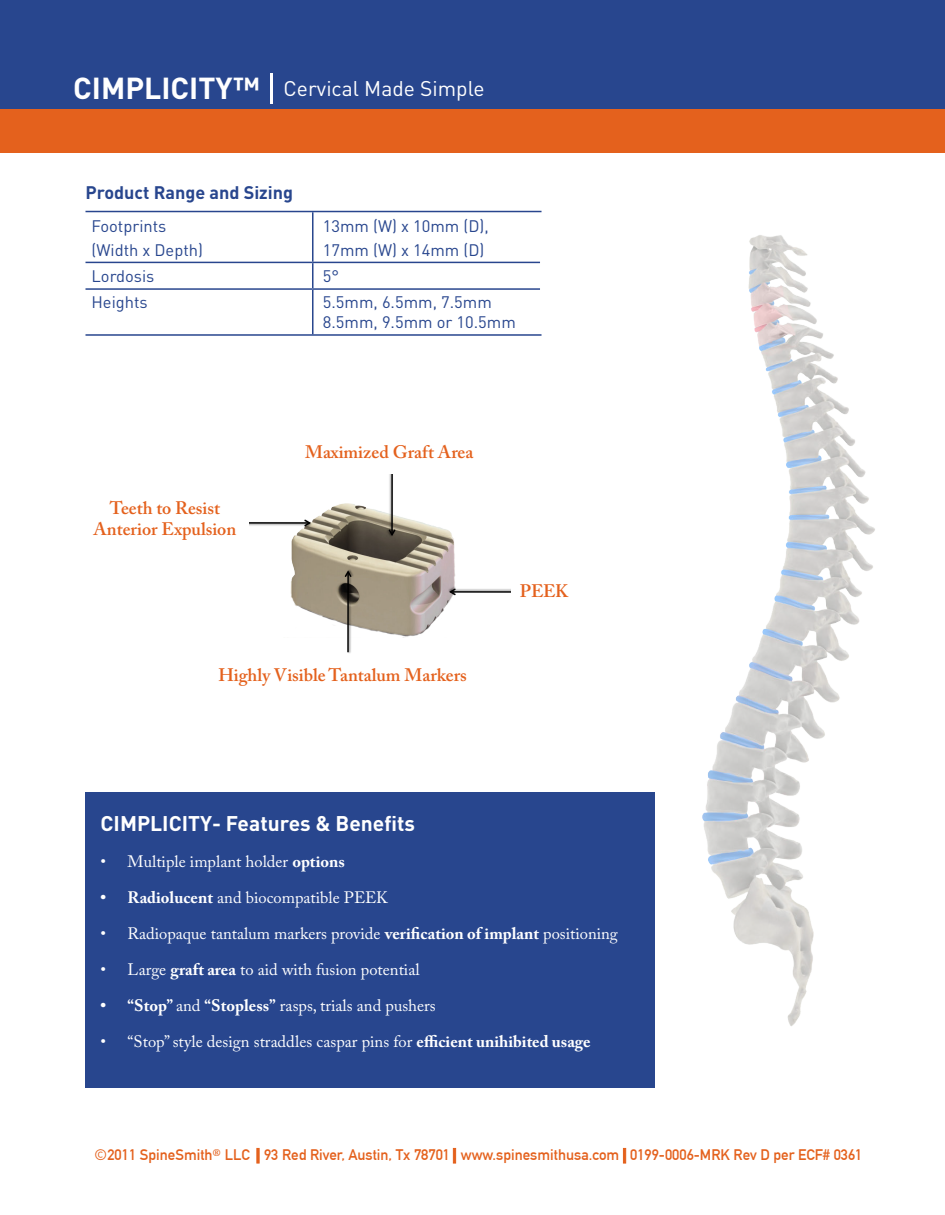
<style>
.page{position:relative;width:945px;height:1215px;background:#fff}
.page>*{position:absolute;margin:0;border:0;box-sizing:border-box;transform-origin:0 0}
.t1{font:700 30px "DIN";color:#fff}
.t2{font:700 21px "DIN";color:#fff}
.t3{font:21px "DIN";color:#fff}
.t4{font:600 18px "Adobe Caslon Pro";color:#e4611d}
.t5{font:700 18px "DIN";color:#28468e}
.t6{font:16.5px "Adobe Caslon Pro";color:#fff}
.t7{font:16.5px "DIN";color:#28468e}
.t8{font:15px "DIN Mittelschrift";color:#e4611d}
.s1{font-weight:700}
.s2{font-family:"DIN"}
.s3{font-family:"Adobe Caslon Pro";font-weight:600}
</style>
<div class="page">
<div style="left:0;top:0;width:945px;height:110px;background:#28468e"></div>
<div style="left:0;top:110px;width:945px;height:43px;background:#e4611d"></div>
<div style="left:86px;top:792px;width:570px;height:295px;background:#28468e"></div>
<img style="left:702px;top:235px;width:173px;height:791px">
<img style="left:290px;top:503px;width:165px;height:135px">
<img style="left:340px;top:563px;width:15px;height:90px">
<hr style="left:347px;top:572px;width:2px;height:80px;background:#000">
<svg style="left:345px;top:570px;width:7px;height:7px"></svg>
<img style="left:442px;top:585px;width:68px;height:15px">
<hr style="left:451px;top:591px;width:59px;height:2px;background:#000">
<svg style="left:449px;top:588px;width:7px;height:7px"></svg>
<img style="left:250px;top:515px;width:68px;height:15px">
<hr style="left:250px;top:522px;width:60px;height:2px;background:#000">
<svg style="left:304px;top:520px;width:7px;height:6px"></svg>
<img style="left:385px;top:475px;width:15px;height:69px">
<hr style="left:391px;top:475px;width:2px;height:60px;background:#000">
<svg style="left:389px;top:529px;width:6px;height:7px"></svg>
<hr style="left:312px;top:212px;width:2px;height:50px;background:#28468e">
<hr style="left:86px;top:262px;width:227px;height:1px;background:#28468e">
<hr style="left:313px;top:262px;width:227px;height:1px;background:#28468e">
<hr style="left:312px;top:263px;width:2px;height:25px;background:#28468e">
<hr style="left:86px;top:288px;width:227px;height:2px;background:#28468e">
<hr style="left:313px;top:288px;width:227px;height:2px;background:#28468e">
<hr style="left:312px;top:290px;width:2px;height:44px;background:#28468e">
<hr style="left:86px;top:211px;width:456px;height:1px;background:#28468e">
<hr style="left:86px;top:334px;width:456px;height:2px;background:#28468e">
<hr style="left:270px;top:74px;width:3px;height:30px;background:#fff">
<svg style="left:257px;top:1148px;width:2px;height:15px"></svg>
<hr style="left:453px;top:1148px;width:3px;height:15px;background:#e4611d">
<div style="left:623px;top:1148px;width:3px;height:15px;background:#e4611d;border:1px solid #e4611d"></div>
<p class="t1" style="left:73px;top:68px;width:189px">CIMPLICITY™</p>
<p class="t3" style="left:284px;top:76px;width:202px">Cervical Made Simple</p>
<p class="t5" style="left:86px;top:181px;width:209px">Product Range and Sizing</p>
<p class="t7" style="left:92px;top:215px;width:76px">Footprints</p>
<p class="t7" style="left:92px;top:240px;width:113px">(Width x Depth)</p>
<p class="t7" style="left:323px;top:215px;width:168px">13mm (W) x 10mm (D),</p>
<p class="t7" style="left:323px;top:240px;width:163px">17mm (W) x 14mm (D)</p>
<p class="t7" style="left:92px;top:266px;width:64px">Lordosis</p>
<p class="t7" style="left:323px;top:266px;width:18px">5°</p>
<p class="t7" style="left:92px;top:292px;width:58px">Heights</p>
<p class="t7" style="left:323px;top:292px;width:170px">5.5mm, 6.5mm, 7.5mm</p>
<p class="t7" style="left:323px;top:312px;width:195px">8.5mm, 9.5mm or 10.5mm</p>
<p class="t4" style="left:110px;top:497px;width:112px">Teeth to Resist</p>
<p class="t4" style="left:94px;top:519px;width:144px">Anterior Expulsion</p>
<p class="t4" style="left:305px;top:441px;width:170px">Maximized Graft Area</p>
<p class="t4" style="left:218px;top:664px;width:250px">Highly Visible Tantalum Markers</p>
<p class="t4" style="left:520px;top:580px;width:50px">PEEK</p>
<p class="t2" style="left:101px;top:809px;width:316px">CIMPLICITY- Features &amp; Benefits</p>
<p class="t6" style="left:101px;top:851px;width:246px">• Multiple implant holder <span class="s1">options</span></p>
<p class="t6" style="left:101px;top:887px;width:289px"><span class="s1">• Radiolucent</span> and biocompatible PEEK</p>
<p class="t6" style="left:101px;top:923px;width:519px">• Radiopaque tantalum markers provide <span class="s1">verification of implant</span> positioning</p>
<p class="t6" style="left:101px;top:959px;width:321px">• Large <span class="s1">graft area</span> to aid with fusion potential</p>
<p class="t6" style="left:101px;top:995px;width:337px"><span class="s1">• “Stop”</span> and <span class="s1">“Stopless”</span> rasps, trials and pushers</p>
<p class="t6" style="left:101px;top:1031px;width:491px">• “Stop”style design straddles caspar pins for <span class="s1">efficient unihibited usage</span></p>
<p class="t8" style="left:94px;top:1146px;width:770px"><span class="s2">©</span>2011 SpineSmith<span class="s3">®</span> LLC 93 Red River, Austin, Tx 78701 www.spinesmithusa.com 0199-0006-MRK Rev D per ECF# 0361</p>
</div>
